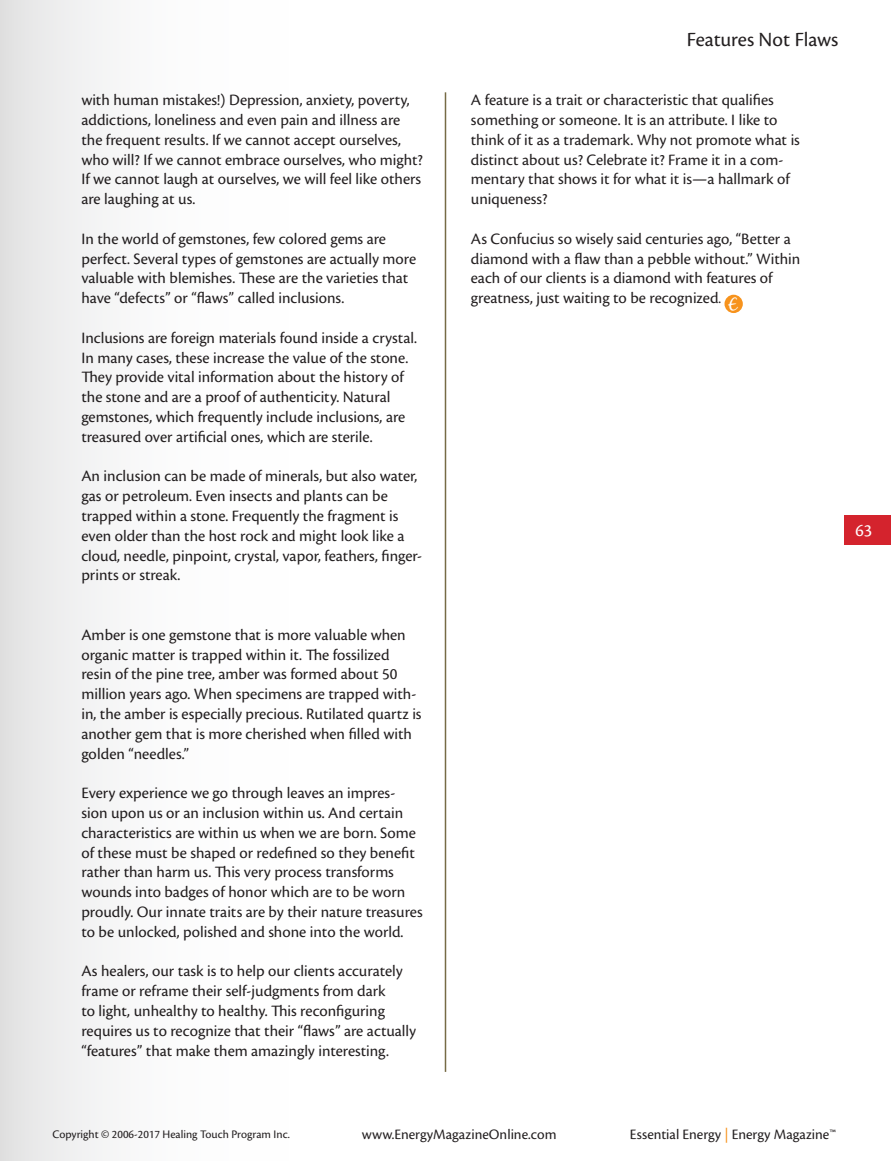
<style>
.page{position:relative;width:891px;height:1161px;background:#fff}
.page>*{position:absolute;margin:0;border:0;box-sizing:border-box;transform-origin:0 0}
.t1{font:21px "Cronos Pro";color:#231f20}
.t2{font:18px "Cronos Pro";color:#fff}
.t3{font:16.8px "Black Jack";color:#fff}
.t4{font:16.5px/19.8px "Cronos Pro";color:#231f20}
.t5{font:15px "Cronos Pro";color:#231f20}
.t6{font:12px "Cronos Pro";color:#231f20}
.s1{font-size:15px}
.s2{color:#f7931d}
</style>
<div class="page">
<hr style="left:445px;top:92px;width:1px;height:980px;background:#766b45">
<div style="left:845px;top:515px;width:46px;height:30px;background:#d4232d"></div>
<div style="left:724px;top:295px;width:19px;height:18px;background:#f7931d;border-radius:50%"></div>
<div style="left:1px;top:0;width:338px;height:1161px;background:linear-gradient(to right,#e9eaea,#fff)"></div>
<p class="t4" style="left:81px;top:90px;width:343px">with human mistakes!) Depression, anxiety, poverty, addictions, loneliness and even pain and illness are the frequent results. If we cannot accept ourselves, who will? If we cannot embrace ourselves, who might?<br>If we cannot laugh at ourselves, we will feel like others are laughing at us.</p>
<p class="t4" style="left:81px;top:229px;width:336px">In the world of gemstones, few colored gems are perfect. Several types of gemstones are actually more valuable with blemishes. These are the varieties that have “defects” or “flaws” called inclusions.</p>
<p class="t4" style="left:81px;top:328px;width:337px">Inclusions are foreign materials found inside a crystal.<br>In many cases, these increase the value of the stone.<br>They provide vital information about the history of the stone and are a proof of authenticity. Natural gemstones, which frequently include inclusions, are treasured over artificial ones, which are sterile.</p>
<p class="t4" style="left:81px;top:466px;width:342px">An inclusion can be made of minerals, but also water, gas or petroleum. Even insects and plants can be trapped within a stone. Frequently the fragment is even older than the host rock and might look like a cloud, needle, pinpoint, crystal, vapor, feathers, finger&shy;prints or streak.</p>
<p class="t4" style="left:81px;top:625px;width:342px">Amber is one gemstone that is more valuable when organic matter is trapped within it. The fossilized resin of the pine tree, amber was formed about 50 million years ago. When specimens are trapped with&shy;in, the amber is especially precious. Rutilated quartz is another gem that is more cherished when filled with golden “needles.”</p>
<p class="t4" style="left:81px;top:783px;width:343px">Every experience we go through leaves an impres&shy;sion upon us or an inclusion within us. And certain characteristics are within us when we are born. Some of these must be shaped or redefined so they benefit rather than harm us. This very process transforms wounds into badges of honor which are to be worn proudly. Our innate traits are by their nature treasures to be unlocked, polished and shone into the world.</p>
<p class="t4" style="left:81px;top:961px;width:336px">As healers, our task is to help our clients accurately frame or reframe their self-judgments from dark<br>to light, unhealthy to healthy. This reconfiguring requires us to recognize that their “flaws” are actually “features” that make them amazingly interesting.</p>
<p class="t1" style="left:687px;top:28px;width:153px">Features Not Flaws</p>
<p class="t4" style="left:471px;top:90px;width:330px">A feature is a trait or characteristic that qualifies something or someone. It is an attribute. I like to think of it as a trademark. Why not promote what is distinct about us? Celebrate it? Frame it in a com&shy;mentary that shows it for what it is—a hallmark of uniqueness?</p>
<p class="t4" style="left:471px;top:229px;width:331px">As Confucius so wisely said centuries ago, “Better a diamond with a flaw than a pebble without.” Within each of our clients is a diamond with features of greatness, just waiting to be recognized<span class="s1">.</span></p>
<p class="t3" style="left:728px;top:294px;width:10px">E</p>
<p class="t2" style="left:855px;top:520px;width:18px">63</p>
<p class="t6" style="left:52px;top:1127px;width:239px">Copyright © 2006-2017 Healing Touch Program Inc.</p>
<p class="t5" style="left:362px;top:1126px;width:196px">www.EnergyMagazineOnline.com</p>
<p class="t5" style="left:630px;top:1126px;width:208px">Essential Energy <span class="s2">|</span> Energy Magazine™</p>
</div>
